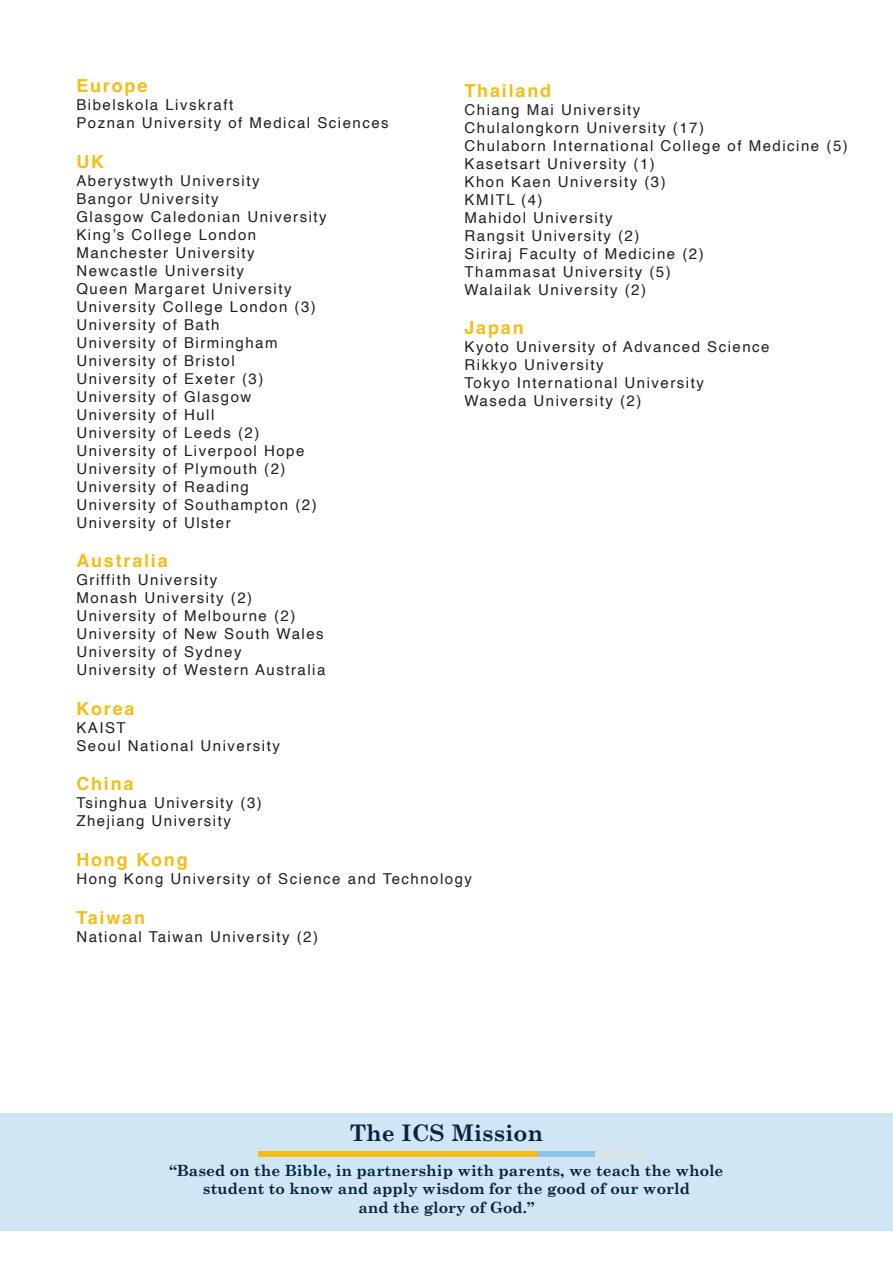
<style>
.page{position:relative;width:893px;height:1263px;background:#fff}
.page>*{position:absolute;margin:0;border:0;box-sizing:border-box;transform-origin:0 0}
.t1{font:700 22.95px "Century Schoolbook";color:#08233f}
.t2{font:700 18px "Helvetica";letter-spacing:.1em;color:#f5bd17}
.t3{font:700 15.45px/18.6px "Century Schoolbook";color:#08233f;text-align:center}
.t4{font:15px/18px "Helvetica";letter-spacing:.1em;color:#231f20}
</style>
<div class="page">
<div style="left:0;top:1113px;width:893px;height:117px;background:#d1e6f5"></div>
<div style="left:259px;top:1151px;width:280px;height:5px;background:#f5bd17"></div>
<div style="left:538px;top:1151px;width:59px;height:5px;background:#8bc2e8"></div>
<div style="left:595px;top:1151px;width:49px;height:5px;background:#dde3e0"></div>
<p class="t2" style="left:76px;top:75px;width:73px">Europe</p>
<p class="t4" style="left:76px;top:96px;width:314px">Bibelskola Livskraft<br>Poznan University of Medical Sciences</p>
<p class="t2" style="left:76px;top:150px;width:29px">UK</p>
<p class="t4" style="left:76px;top:172px;width:252px">Aberystwyth University<br>Bangor University<br>Glasgow Caledonian University<br>King’s College London<br>Manchester University<br>Newcastle University<br>Queen Margaret University<br>University College London (3)<br>University of Bath<br>University of Birmingham<br>University of Bristol<br>University of Exeter (3)<br>University of Glasgow<br>University of Hull<br>University of Leeds (2)<br>University of Liverpool Hope<br>University of Plymouth (2)<br>University of Reading<br>University of Southampton (2)<br>University of Ulster</p>
<p class="t2" style="left:76px;top:550px;width:93px">Australia</p>
<p class="t4" style="left:76px;top:571px;width:250px">Griffith University<br>Monash University (2)<br>University of Melbourne (2)<br>University of New South Wales<br>University of Sydney<br>University of Western Australia</p>
<p class="t2" style="left:76px;top:697px;width:60px">Korea</p>
<p class="t4" style="left:76px;top:719px;width:205px">KAIST<br>Seoul National University</p>
<p class="t2" style="left:76px;top:773px;width:59px">China</p>
<p class="t4" style="left:76px;top:795px;width:187px">Tsinghua University (3)<br>Zhejiang University</p>
<p class="t2" style="left:76px;top:849px;width:113px">Hong Kong</p>
<p class="t4" style="left:76px;top:870px;width:397px">Hong Kong University of Science and Technology</p>
<p class="t2" style="left:76px;top:906px;width:70px">Taiwan</p>
<p class="t4" style="left:76px;top:928px;width:243px">National Taiwan University (2)</p>
<p class="t2" style="left:464px;top:79px;width:88px">Thailand</p>
<p class="t4" style="left:464px;top:101px;width:385px">Chiang Mai University<br>Chulalongkorn University (17)<br>Chulaborn International College of Medicine (5)<br>Kasetsart University (1)<br>Khon Kaen University (3)<br>KMITL (4)<br>Mahidol University<br>Rangsit University (2)<br>Siriraj Faculty of Medicine (2)<br>Thammasat University (5)<br>Walailak University (2)</p>
<p class="t2" style="left:464px;top:317px;width:61px">Japan</p>
<p class="t4" style="left:464px;top:338px;width:307px">Kyoto University of Advanced Science<br>Rikkyo University<br>Tokyo International University<br>Waseda University (2)</p>
<h1 class="t1" style="left:350px;top:1115px;width:195px">The ICS Mission</h1>
<p class="t3" style="left:169px;top:1160px;width:556px">“Based on the Bible, in partnership with parents, we teach the whole student to know and apply wisdom for the good of our world<br>and the glory of God.”</p>
</div>
